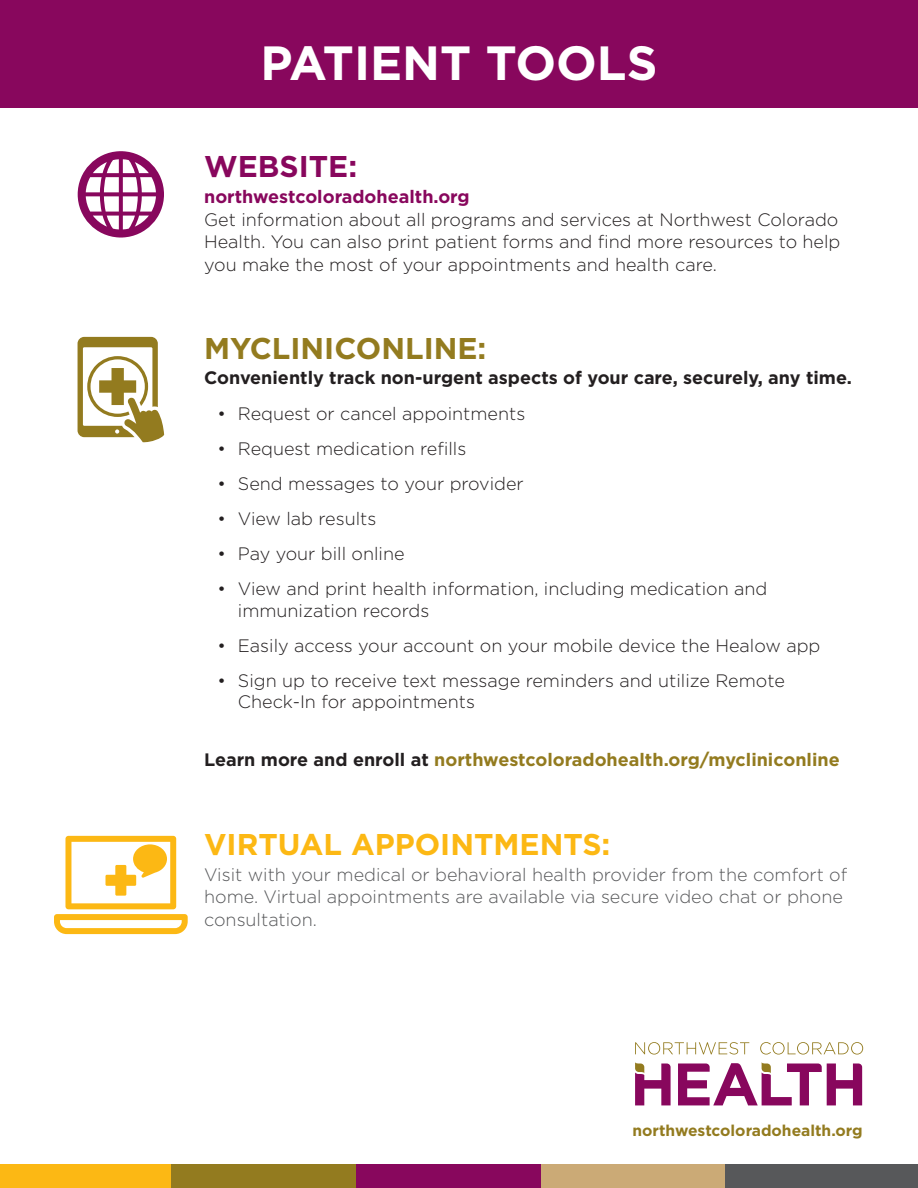
<style>
.page{position:relative;width:918px;height:1188px;background:#fff}
.page>*{position:absolute;margin:0;border:0;box-sizing:border-box;transform-origin:0 0}
.t1{font:700 48px "Gotham";color:#fff}
.t2{font:700 30px "Gotham";color:#fcb814}
.t3{font:700 30px "Gotham";color:#937b1f}
.t4{font:700 30px "Gotham";color:#88075d}
.t5{font:300 18px/22.5px "Gotham";color:#231f20}
.t6{font:300 18px/22.5px "Gotham";color:#57585a}
.t7{font:700 18px "Gotham";color:#231f20}
.t8{font:700 18px "Gotham";color:#937b1f}
.t9{font:700 18px "Gotham";color:#88075d}
.t10{font:700 15.6px "Gotham";color:#937b1f}
.s1{color:#231f20}
</style>
<div class="page">
<div style="left:0;top:1164px;width:172px;height:24px;background:#fcb814"></div>
<div style="left:172px;top:1164px;width:184px;height:24px;background:#937b1f"></div>
<div style="left:356px;top:1164px;width:185px;height:24px;background:#88075d"></div>
<div style="left:541px;top:1164px;width:185px;height:24px;background:#cbaa76"></div>
<div style="left:726px;top:1164px;width:192px;height:24px;background:#57585a"></div>
<svg style="left:635px;top:1042px;width:114px;height:13px"></svg>
<svg style="left:760px;top:1042px;width:103px;height:13px"></svg>
<svg style="left:635px;top:1062px;width:36px;height:43px"></svg>
<svg style="left:678px;top:1062px;width:184px;height:43px"></svg>
<div style="left:0;top:0;width:918px;height:108px;background:#88075d"></div>
<svg style="left:78px;top:337px;width:86px;height:106px"></svg>
<svg style="left:78px;top:151px;width:86px;height:87px"></svg>
<svg style="left:54px;top:836px;width:134px;height:98px"></svg>
<h1 class="t1" style="left:261px;top:31px;width:398px">PATIENT TOOLS</h1>
<h2 class="t4" style="left:204px;top:147px;width:155px">WEBSITE:</h2>
<p class="t9" style="left:204px;top:185px;width:267px">northwestcoloradohealth.org</p>
<p class="t5" style="left:204px;top:208px;width:638px;text-align:justify">Get information about all programs and services at Northwest Colorado Health. You can also print patient forms and find more resources to help you make the most of your appointments and health care.</p>
<h2 class="t3" style="left:204px;top:329px;width:284px">MYCLINICONLINE:</h2>
<p class="t7" style="left:204px;top:366px;width:649px">Conveniently track non-urgent aspects of your care, securely, any time.</p>
<p class="t5" style="left:218px;top:401px;width:309px">• Request or cancel appointments</p>
<p class="t5" style="left:218px;top:437px;width:250px">• Request medication refills</p>
<p class="t5" style="left:218px;top:472px;width:308px">• Send messages to your provider</p>
<p class="t5" style="left:218px;top:507px;width:160px">• View lab results</p>
<p class="t5" style="left:218px;top:542px;width:189px">• Pay your bill online</p>
<p class="t5" style="left:238px;top:577px;width:531px;line-height:21.6px;text-indent:-20px">• View and print health information, including medication and immunization records</p>
<p class="t5" style="left:218px;top:634px;width:604px">• Easily access your account on your mobile device the Healow app</p>
<p class="t5" style="left:238px;top:669px;width:549px;line-height:21.6px;text-indent:-20px">• Sign up to receive text message reminders and utilize Remote<br>Check-In for appointments</p>
<p class="t8" style="left:204px;top:748px;width:637px"><span class="s1">Learn more and enroll at</span> northwestcoloradohealth.org/mycliniconline</p>
<h2 class="t2" style="left:204px;top:824px;width:408px">VIRTUAL APPOINTMENTS:</h2>
<p class="t6" style="left:204px;top:862px;width:645px">Visit with your medical or behavioral health provider from the comfort of home. Virtual appointments are available via secure video chat or phone consultation.</p>
<p class="t10" style="left:632px;top:1120px;width:232px">northwestcoloradohealth.org</p>
</div>
